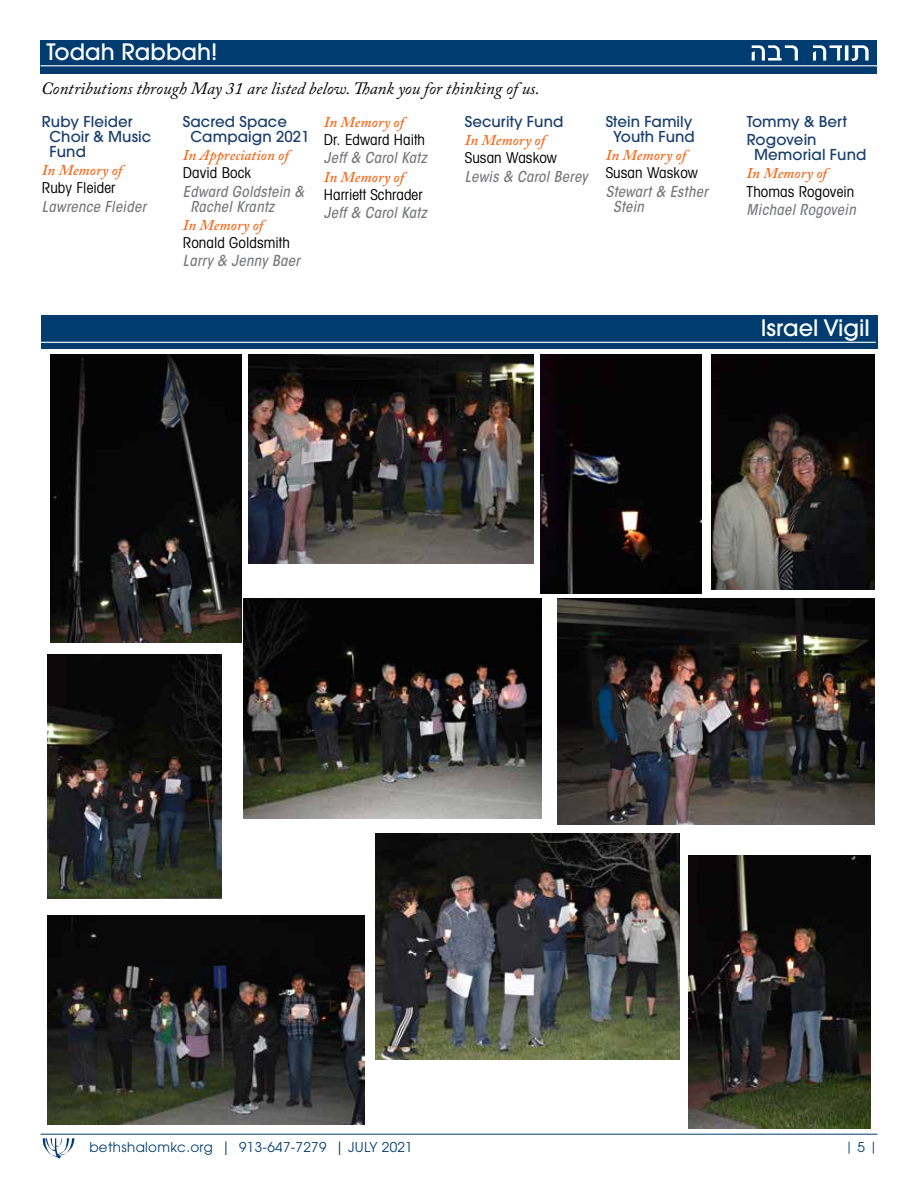
<style>
.page{position:relative;width:918px;height:1188px;background:#fff}
.page>*{position:absolute;margin:0;border:0;box-sizing:border-box;transform-origin:0 0}
.t1{font:500 22.5px "ITC Avant Garde Pro";color:#fff}
.t2{font:italic 17.25px "Adobe Caslon Pro";color:#000}
.t3{font:italic 500 condensed 15px/15px "ITC Avant Garde Std";letter-spacing:.02em;color:#77787b}
.t4{font:500 15px/15px "Avant Garde";letter-spacing:.005em;color:#1a3e6d}
.t5{font:condensed 15px "Avant Garde";letter-spacing:.005em;color:#000}
.t6{font:italic 600 15px "Adobe Caslon Pro";letter-spacing:.005em;color:#f36c21}
.t7{font:13.5px "ITC Avant Garde Pro";letter-spacing:.025em;color:#003c6f}
.t8{font:12px "ITC Avant Garde Pro";color:#003c6f}
.s1{font-size:13.5px}
</style>
<div class="page">
<hr style="left:40px;top:1134px;width:838px;height:1px;background:#003c6f">
<svg style="left:43px;top:1138px;width:32px;height:21px"></svg>
<div style="left:40px;top:40px;width:838px;height:34px;background:#003c6f"></div>
<hr style="left:40px;top:65px;width:838px;height:1px;background:#fff">
<svg style="left:752px;top:45px;width:117px;height:16px"></svg>
<div style="left:41px;top:315px;width:837px;height:34px;background:#003c6f"></div>
<hr style="left:39px;top:342px;width:837px;height:1px;background:#fff">
<img style="left:50px;top:354px;width:191px;height:288px">
<img style="left:248px;top:354px;width:286px;height:209px">
<img style="left:243px;top:598px;width:298px;height:220px">
<img style="left:48px;top:916px;width:316px;height:209px">
<img style="left:557px;top:598px;width:318px;height:227px">
<img style="left:688px;top:855px;width:182px;height:274px">
<img style="left:540px;top:354px;width:162px;height:240px">
<img style="left:711px;top:354px;width:163px;height:236px">
<img style="left:376px;top:834px;width:304px;height:225px">
<img style="left:48px;top:654px;width:173px;height:245px">
<h1 class="t1" style="left:46px;top:37px;width:172px">Todah Rabbah!</h1>
<p class="t2" style="left:41px;top:78px;width:500px">Contributions through May 31 are listed below. Thank you for thinking of us.</p>
<p class="t4" style="left:49px;top:114px;width:103px;text-indent:-8px">Ruby Fleider<br>Choir &amp; Music<br>Fund</p>
<p class="t6" style="left:42px;top:161px;width:82px">In Memory of</p>
<p class="t5" style="left:42px;top:179px;width:75px">Ruby Fleider</p>
<p class="t3" style="left:42px;top:199px;width:106px">Lawrence Fleider</p>
<p class="t4" style="left:190px;top:114px;width:121px;text-indent:-8px">Sacred Space<br>Campaign 2021</p>
<p class="t6" style="left:183px;top:146px;width:107px">In Appreciation of</p>
<p class="t5" style="left:183px;top:164px;width:70px">David Bock</p>
<p class="t3" style="left:190px;top:184px;width:115px;text-indent:-8px">Edward Goldstein &amp;<br>Rachel Krantz</p>
<p class="t6" style="left:183px;top:216px;width:82px">In Memory of</p>
<p class="t5" style="left:183px;top:233px;width:108px">Ronald Goldsmith</p>
<p class="t3" style="left:183px;top:254px;width:118px">Larry &amp; Jenny Baer</p>
<p class="t6" style="left:324px;top:113px;width:82px">In Memory of</p>
<p class="t5" style="left:324px;top:131px;width:103px">Dr. Edward Haith</p>
<p class="t3" style="left:324px;top:151px;width:105px">Jeff &amp; Carol Katz</p>
<p class="t6" style="left:324px;top:168px;width:82px">In Memory of</p>
<p class="t5" style="left:324px;top:185px;width:100px">Harriett Schrader</p>
<p class="t3" style="left:324px;top:205px;width:105px">Jeff &amp; Carol Katz</p>
<p class="t4" style="left:465px;top:114px;width:100px">Security Fund</p>
<p class="t6" style="left:465px;top:131px;width:82px">In Memory of</p>
<p class="t5" style="left:465px;top:149px;width:94px">Susan Waskow</p>
<p class="t3" style="left:465px;top:169px;width:124px">Lewis &amp; Carol Berey</p>
<p class="t4" style="left:606px;top:114px;width:91px;text-align:center">Stein Family<br>Youth Fund</p>
<p class="t6" style="left:606px;top:146px;width:82px">In Memory of</p>
<p class="t5" style="left:606px;top:164px;width:94px">Susan Waskow</p>
<p class="t3" style="left:613px;top:184px;width:96px;text-indent:-8px">Stewart &amp; Esther<br>Stein</p>
<p class="t4" style="left:747px;top:112px;width:102px;line-height:18.3px">Tommy &amp; Bert<br>Rogovein</p>
<p class="t4" style="left:754px;top:147px;width:114px">Memorial Fund</p>
<p class="t6" style="left:747px;top:165px;width:82px">In Memory of</p>
<p class="t5" style="left:747px;top:182px;width:109px">Thomas Rogovein</p>
<p class="t3" style="left:747px;top:202px;width:111px">Michael Rogovein</p>
<h1 class="t1" style="left:761px;top:314px;width:111px">Israel Vigil</h1>
<p class="t7" style="left:89px;top:1139px;width:325px">bethshalomkc.org | 913-647-7279 | JULY 2021</p>
<p class="t8" style="left:845px;top:1139px;width:34px">| <span class="s1">5</span> |</p>
</div>
